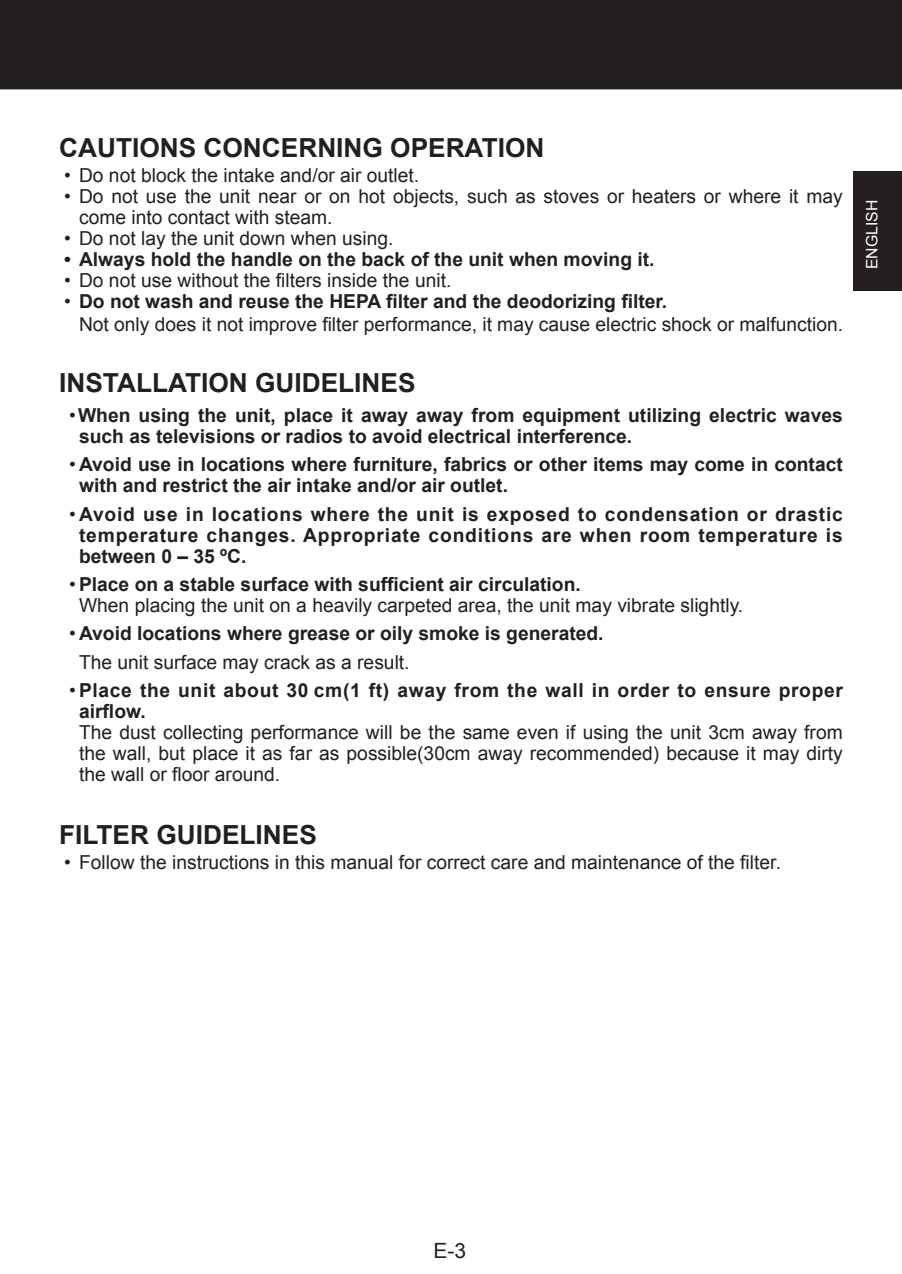
<style>
.page{position:relative;width:902px;height:1274px;background:#fff}
.page>*{position:absolute;margin:0;border:0;box-sizing:border-box;transform-origin:0 0}
.t1{font:700 26.25px "Arial";color:#231f20}
.t2{font:21px "Arial";color:#231f20}
.t3{font:19.25px/21px "Arial";color:#231f20}
.t4{font:700 19.25px/21px "Arial";color:#231f20}
.t5{font:700 19.25px/21px "Arial";letter-spacing:.035em;color:#231f20}
.t6{font:15.75px "Arial";color:#fff}
.s1{font-weight:700}
.s2{font-weight:400}
</style>
<div class="page">
<div style="left:853px;top:172px;width:49px;height:119px;background:#231f20"></div>
<div style="left:1px;top:0;width:901px;height:89px;background:#231f20"></div>
<svg style="left:0;top:0;width:1px;height:89px"></svg>
<h1 class="t1" style="left:59px;top:130px;width:487px">CAUTIONS CONCERNING OPERATION</h1>
<p class="t3" style="left:64px;top:165px;width:357px">• Do not block the intake and/or air outlet.</p>
<p class="t3" style="left:79px;top:186px;width:765px;text-indent:-15px">• Do not use the unit near or on hot objects, such as stoves or heaters or where it may come into contact with steam.</p>
<p class="t3" style="left:64px;top:228px;width:331px">• Do not lay the unit down when using.</p>
<p class="t4" style="left:64px;top:249px;width:592px">• Always hold the handle on the back of the unit when moving it.</p>
<p class="t3" style="left:64px;top:270px;width:389px">• Do not use without the filters inside the unit.</p>
<p class="t3" style="left:79px;top:290px;width:766px;line-height:22.8px;text-indent:-15px">• <span class="s1">Do not wash and reuse the HEPA filter and the deodorizing filter.<br></span>Not only does it not improve filter performance, it may cause electric shock or malfunction.</p>
<h1 class="t1" style="left:59px;top:365px;width:358px">INSTALLATION GUIDELINES</h1>
<p class="t4" style="left:79px;top:405px;width:765px;text-indent:-10px"><span class="s2">•</span>When using the unit, place it away away from equipment utilizing electric waves such as televisions or radios to avoid electrical interference.</p>
<p class="t4" style="left:79px;top:455px;width:765px;text-indent:-10px"><span class="s2">•</span> Avoid use in locations where furniture, fabrics or other items may come in contact with and restrict the air intake and/or air outlet.</p>
<p class="t4" style="left:79px;top:504px;width:765px;text-align:justify;text-indent:-10px"><span class="s2">•</span> Avoid use in locations where the unit is exposed to condensation or drastic temperature changes. Appropriate conditions are when room temperature is between 0 – 35 ºC.</p>
<p class="t3" style="left:79px;top:574px;width:666px;text-indent:-10px">• <span class="s1">Place on a stable surface with sufficient air circulation.<br></span>When placing the unit on a heavily carpeted area, the unit may vibrate slightly.</p>
<p class="t4" style="left:79px;top:620px;width:526px;line-height:28.5px;text-indent:-10px"><span class="s2">•</span> Avoid locations where grease or oily smoke is generated.<br><span class="s2">The unit surface may crack as a result.</span></p>
<p class="t5" style="left:79px;top:681px;width:765px;text-indent:-10px"><span class="s2">•</span>Place the unit about 30 cm(1 ft) away from the wall in order to ensure proper airflow.</p>
<p class="t3" style="left:79px;top:722px;width:765px;text-align:justify">The dust collecting performance will be the same even if using the unit 3cm away from the wall, but place it as far as possible(30cm away recommended) because it may dirty the wall or floor around.</p>
<h1 class="t1" style="left:59px;top:818px;width:259px">FILTER GUIDELINES</h1>
<p class="t3" style="left:64px;top:852px;width:718px">• Follow the instructions in this manual for correct care and maintenance of the filter.</p>
<p class="t6" style="left:862px;top:269px;width:71px;rotate:-90deg">ENGLISH</p>
<p class="t2" style="left:433px;top:1237px;width:34px">E-3</p>
</div>
